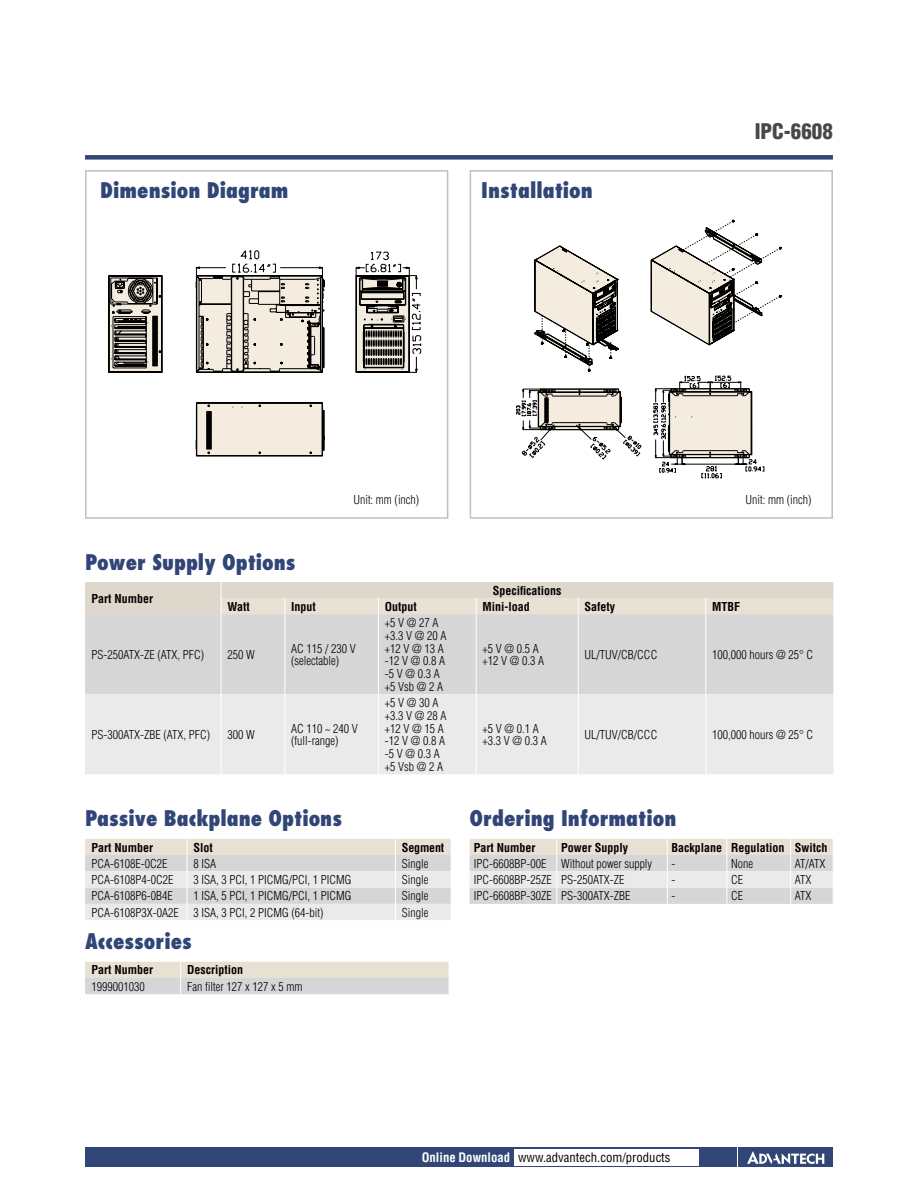
<style>
.page{position:relative;width:918px;height:1188px;background:#fff}
.page>*{position:absolute;margin:0;border:0;box-sizing:border-box;transform-origin:0 0}
.t1{font:800 condensed 21px "Futura";color:#314576}
.t2{font:900 condensed 21px "Helvetica";color:#484848}
.t3{font:condensed 12.75px "Helvetica";color:#000}
.t4{font:300 condensed 12px/12.8px "Helvetica";color:#000}
.t5{font:700 condensed 12px "Helvetica";color:#000}
.s1{font-weight:700;color:#fff}
</style>
<div class="page">
<div style="left:85px;top:1147px;width:651px;height:20px;background:#314576"></div>
<div style="left:738px;top:1147px;width:95px;height:20px;background:#314576"></div>
<svg style="left:747px;top:1151px;width:77px;height:13px"></svg>
<div style="left:514px;top:1149px;width:184px;height:16px;background:#fff"></div>
<div style="left:85px;top:155px;width:748px;height:5px;background:#314576"></div>
<div style="left:85px;top:614px;width:748px;height:80px;background:#d6d6d6"></div>
<div style="left:85px;top:694px;width:748px;height:80px;background:#eaeaea"></div>
<svg style="left:85px;top:582px;width:748px;height:32px;background:#e2dace"></svg>
<hr style="left:221px;top:614px;width:1px;height:80px;background:#fff">
<hr style="left:285px;top:614px;width:1px;height:80px;background:#fff">
<hr style="left:378px;top:614px;width:1px;height:80px;background:#fff">
<hr style="left:476px;top:614px;width:1px;height:80px;background:#fff">
<hr style="left:578px;top:614px;width:1px;height:80px;background:#fff">
<hr style="left:705px;top:614px;width:1px;height:80px;background:#fff">
<hr style="left:221px;top:694px;width:1px;height:80px;background:#fff">
<hr style="left:285px;top:694px;width:1px;height:80px;background:#fff">
<hr style="left:378px;top:694px;width:1px;height:80px;background:#fff">
<hr style="left:476px;top:694px;width:1px;height:80px;background:#fff">
<hr style="left:578px;top:694px;width:1px;height:80px;background:#fff">
<hr style="left:705px;top:694px;width:1px;height:80px;background:#fff">
<svg style="left:470px;top:839px;width:363px;height:65px;background:#e0dedb"></svg>
<svg style="left:85px;top:839px;width:366px;height:81px;background:#e1e0dd"></svg>
<svg style="left:85px;top:962px;width:364px;height:32px;background:#dfdbd4"></svg>
<div style="left:470px;top:170px;width:363px;height:349px;border:2px solid #c0c0c0"></div>
<div style="left:85px;top:170px;width:363px;height:349px;border:2px solid #c0c0c0"></div>
<svg style="left:516px;top:220px;width:265px;height:258px"></svg>
<svg style="left:108px;top:249px;width:314px;height:208px"></svg>
<h1 class="t1" style="left:100px;top:176px;width:190px">Dimension Diagram</h1>
<h1 class="t1" style="left:481px;top:176px;width:113px">Installation</h1>
<h1 class="t2" style="left:755px;top:119px;width:80px">IPC-6608</h1>
<p class="t4" style="left:353px;top:493px;width:67px">Unit: mm (inch)</p>
<p class="t4" style="left:745px;top:493px;width:67px">Unit: mm (inch)</p>
<h1 class="t1" style="left:85px;top:548px;width:212px">Power Supply Options</h1>
<p class="t5" style="left:91px;top:591px;width:63px">Part Number</p>
<p class="t5" style="left:493px;top:583px;width:70px">Specifications</p>
<p class="t5" style="left:227px;top:599px;width:24px">Watt</p>
<p class="t5" style="left:291px;top:599px;width:26px">Input</p>
<p class="t5" style="left:385px;top:599px;width:34px">Output</p>
<p class="t5" style="left:483px;top:599px;width:49px">Mini-load</p>
<p class="t5" style="left:585px;top:599px;width:32px">Safety</p>
<p class="t5" style="left:712px;top:599px;width:30px">MTBF</p>
<p class="t4" style="left:91px;top:648px;width:114px">PS-250ATX-ZE (ATX, PFC)</p>
<p class="t4" style="left:227px;top:648px;width:29px">250 W</p>
<p class="t4" style="left:291px;top:642px;width:66px">AC 115 / 230 V (selectable)</p>
<p class="t4" style="left:91px;top:728px;width:120px">PS-300ATX-ZBE (ATX, PFC)</p>
<p class="t4" style="left:227px;top:728px;width:29px">300 W</p>
<p class="t4" style="left:291px;top:722px;width:68px">AC 110 ~ 240 V (full-range)</p>
<p class="t4" style="left:385px;top:616px;width:63px">+5 V @ 27 A +3.3 V @ 20 A +12 V @ 13 A -12 V @ 0.8 A -5 V @ 0.3 A +5 Vsb @ 2 A</p>
<p class="t4" style="left:385px;top:696px;width:63px">+5 V @ 30 A +3.3 V @ 28 A +12 V @ 15 A -12 V @ 0.8 A -5 V @ 0.3 A +5 Vsb @ 2 A</p>
<h1 class="t1" style="left:85px;top:805px;width:258px">Passive Backplane Options</h1>
<p class="t5" style="left:91px;top:840px;width:63px">Part Number</p>
<p class="t5" style="left:193px;top:840px;width:21px">Slot</p>
<p class="t5" style="left:402px;top:840px;width:44px">Segment</p>
<p class="t4" style="left:91px;top:857px;width:77px">PCA-6108E-0C2E</p>
<p class="t4" style="left:193px;top:857px;width:24px">8 ISA</p>
<p class="t4" style="left:402px;top:857px;width:28px">Single</p>
<p class="t4" style="left:91px;top:873px;width:83px">PCA-6108P4-0C2E</p>
<p class="t4" style="left:193px;top:873px;width:159px">3 ISA, 3 PCI, 1 PICMG/PCI, 1 PICMG</p>
<p class="t4" style="left:402px;top:873px;width:28px">Single</p>
<p class="t4" style="left:91px;top:890px;width:83px">PCA-6108P6-0B4E</p>
<p class="t4" style="left:193px;top:890px;width:159px">1 ISA, 5 PCI, 1 PICMG/PCI, 1 PICMG</p>
<p class="t4" style="left:402px;top:890px;width:28px">Single</p>
<p class="t4" style="left:91px;top:906px;width:233px">PCA-6108P3X-0A2E 3 ISA, 3 PCI, 2 PICMG (64-bit)</p>
<p class="t4" style="left:402px;top:906px;width:28px">Single</p>
<h1 class="t1" style="left:85px;top:928px;width:108px">Accessories</h1>
<p class="t5" style="left:91px;top:963px;width:63px">Part Number</p>
<p class="t5" style="left:187px;top:963px;width:57px">Description</p>
<p class="t4" style="left:91px;top:980px;width:55px">1999001030</p>
<p class="t4" style="left:187px;top:980px;width:117px">Fan filter 127 x 127 x 5 mm</p>
<p class="t4" style="left:483px;top:642px;width:63px">+5 V @ 0.5 A +12 V @ 0.3 A</p>
<p class="t4" style="left:585px;top:648px;width:74px">UL/TUV/CB/CCC</p>
<p class="t4" style="left:712px;top:648px;width:103px">100,000 hours @ 25° C</p>
<p class="t4" style="left:483px;top:722px;width:66px">+5 V @ 0.1 A +3.3 V @ 0.3 A</p>
<p class="t4" style="left:585px;top:728px;width:74px">UL/TUV/CB/CCC</p>
<p class="t4" style="left:712px;top:728px;width:103px">100,000 hours @ 25° C</p>
<h1 class="t1" style="left:470px;top:805px;width:208px">Ordering Information</h1>
<p class="t5" style="left:474px;top:840px;width:63px">Part Number</p>
<p class="t5" style="left:561px;top:840px;width:69px">Power Supply</p>
<p class="t5" style="left:672px;top:840px;width:157px">Backplane Regulation Switch</p>
<p class="t4" style="left:474px;top:857px;width:180px">IPC-6608BP-00E Without power supply</p>
<p class="t4" style="left:672px;top:857px;width:5px">-</p>
<p class="t4" style="left:731px;top:857px;width:23px">None</p>
<p class="t4" style="left:795px;top:857px;width:32px">AT/ATX</p>
<p class="t4" style="left:474px;top:873px;width:152px">IPC-6608BP-25ZE PS-250ATX-ZE</p>
<p class="t4" style="left:672px;top:873px;width:5px">-</p>
<p class="t4" style="left:731px;top:873px;width:13px">CE</p>
<p class="t4" style="left:795px;top:873px;width:18px">ATX</p>
<p class="t4" style="left:474px;top:890px;width:158px">IPC-6608BP-30ZE PS-300ATX-ZBE</p>
<p class="t4" style="left:672px;top:890px;width:5px">-</p>
<p class="t4" style="left:731px;top:890px;width:13px">CE</p>
<p class="t4" style="left:795px;top:890px;width:18px">ATX</p>
<p class="t3" style="left:422px;top:1150px;width:250px"><span class="s1">Online Download</span> www.advantech.com/products</p>
</div>
